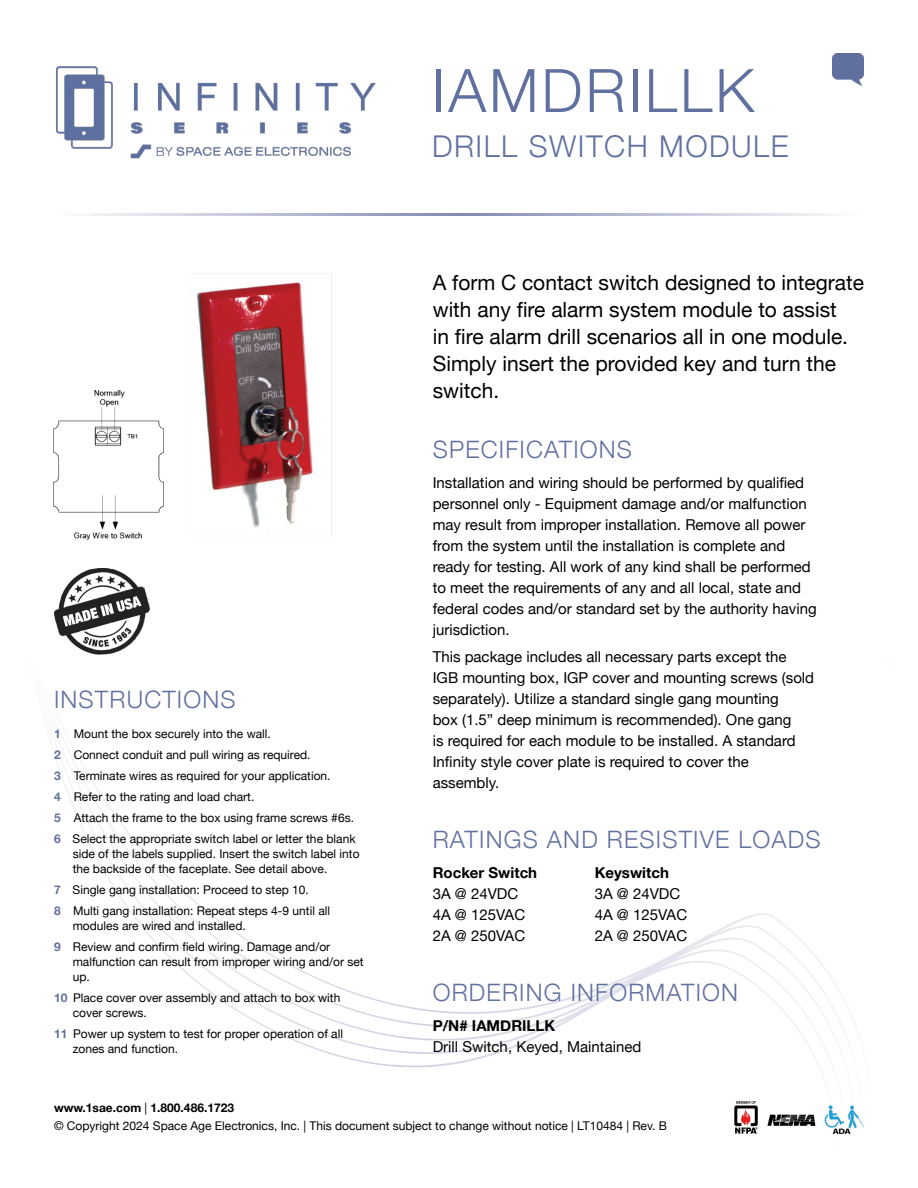
<style>
.page{position:relative;width:918px;height:1188px;background:#fff}
.page>*{position:absolute;margin:0;border:0;box-sizing:border-box;transform-origin:0 0}
.t1{font:300 60px "Helvetica Neue";letter-spacing:.05em;color:#6070a0}
.t2{font:300 30px "Helvetica Neue";letter-spacing:.05em;color:#6070a0}
.t3{font:300 24px "Helvetica Neue";letter-spacing:.05em;color:#6070a0}
.t4{font:21px/27px "Helvetica Neue";color:#000}
.t5{font:15px/21px "Helvetica Neue";color:#000}
.t6{font:700 15px "Helvetica Neue";color:#000}
.t7{font:12px/21px "Helvetica Neue";color:#000}
.s1{font-weight:700;color:#6070a0}
.s2{font-weight:700}
</style>
<div class="page">
<img style="left:65px;top:760px;width:776px;height:308px">
<img style="left:734px;top:1101px;width:130px;height:33px">
<img style="left:832px;top:54px;width:32px;height:32px">
<img style="left:56px;top:66px;width:320px;height:93px">
<img style="left:163px;top:274px;width:169px;height:262px">
<img style="left:54px;top:568px;width:96px;height:87px">
<img style="left:54px;top:390px;width:109px;height:150px">
<h1 class="t1" style="left:432px;top:42px;width:324px">IAMDRILLK</h1>
<h2 class="t2" style="left:432px;top:122px;width:358px">DRILL SWITCH MODULE</h2>
<h3 class="t3" style="left:54px;top:680px;width:183px">INSTRUCTIONS</h3>
<p class="t7" style="left:54px;top:724px;width:303px"><span class="s1">1</span> Mount the box securely into the wall.<br><span class="s1">2</span> Connect conduit and pull wiring as required.<br><span class="s1">3</span> Terminate wires as required for your application.<br><span class="s1">4</span> Refer to the rating and load chart.<br><span class="s1">5</span> Attach the frame to the box using frame screws #6s.<br><span class="s1">6</span> Select the appropriate switch label or letter the blank</p>
<p class="t7" style="left:73px;top:847px;width:288px;line-height:15px">side of the labels supplied. Insert the switch label into the backside of the faceplate. See detail above.</p>
<p class="t7" style="left:54px;top:880px;width:278px"><span class="s1">7</span> Single gang installation: Proceed to step 10.<br><span class="s1">8</span> Multi gang installation: Repeat steps 4-9 until all</p>
<p class="t7" style="left:54px;top:916px;width:278px;text-indent:19px">modules are wired and installed.<br><span class="s1">9</span> Review and confirm field wiring. Damage and/or</p>
<p class="t7" style="left:73px;top:955px;width:292px;line-height:15px">malfunction can result from improper wiring and/or set up.</p>
<p class="t7" style="left:73px;top:991px;width:269px;line-height:15px;text-indent:-19px"><span class="s1">10</span> Place cover over assembly and attach to box with cover screws.</p>
<p class="t7" style="left:73px;top:1027px;width:272px;line-height:15px;text-indent:-19px"><span class="s1">11</span> Power up system to test for proper operation of all zones and function.</p>
<h3 class="t4" style="left:433px;top:270px;width:433px">A form C contact switch designed to integrate with any fire alarm system module to assist<br>in fire alarm drill scenarios all in one module.<br>Simply insert the provided key and turn the switch.</h3>
<h3 class="t3" style="left:433px;top:430px;width:201px">SPECIFICATIONS</h3>
<p class="t5" style="left:433px;top:473px;width:385px">Installation and wiring should be performed by qualified personnel only - Equipment damage and/or malfunction may result from improper installation. Remove all power from the system until the installation is complete and ready for testing. All work of any kind shall be performed to meet the requirements of any and all local, state and federal codes and/or standard set by the authority having jurisdiction.</p>
<p class="t5" style="left:433px;top:647px;width:383px">This package includes all necessary parts except the IGB mounting box, IGP cover and mounting screws (sold separately). Utilize a standard single gang mounting<br>box (1.5” deep minimum is recommended). One gang<br>is required for each module to be installed. A standard Infinity style cover plate is required to cover the assembly.</p>
<h3 class="t3" style="left:433px;top:820px;width:389px">RATINGS AND RESISTIVE LOADS</h3>
<p class="t6" style="left:433px;top:861px;width:106px">Rocker Switch</p>
<p class="t6" style="left:595px;top:861px;width:76px">Keyswitch</p>
<p class="t5" style="left:433px;top:884px;width:87px">3A @ 24VDC</p>
<p class="t5" style="left:595px;top:884px;width:87px">3A @ 24VDC</p>
<p class="t5" style="left:433px;top:905px;width:94px">4A @ 125VAC</p>
<p class="t5" style="left:595px;top:905px;width:94px">4A @ 125VAC</p>
<p class="t5" style="left:433px;top:926px;width:94px">2A @ 250VAC</p>
<p class="t5" style="left:595px;top:926px;width:94px">2A @ 250VAC</p>
<h3 class="t3" style="left:433px;top:973px;width:307px">ORDERING INFORMATION</h3>
<p class="t6" style="left:433px;top:1014px;width:124px">P/N# IAMDRILLK</p>
<p class="t5" style="left:433px;top:1037px;width:210px">Drill Switch, Keyed, Maintained</p>
<p class="t7" style="left:54px;top:1100px;width:615px;line-height:18px"><span class="s2">www.1sae.com</span> | <span class="s2">1.800.486.1723<br></span>© Copyright 2024 Space Age Electronics, Inc. | This document subject to change without notice | LT10484 | Rev. B</p>
</div>
